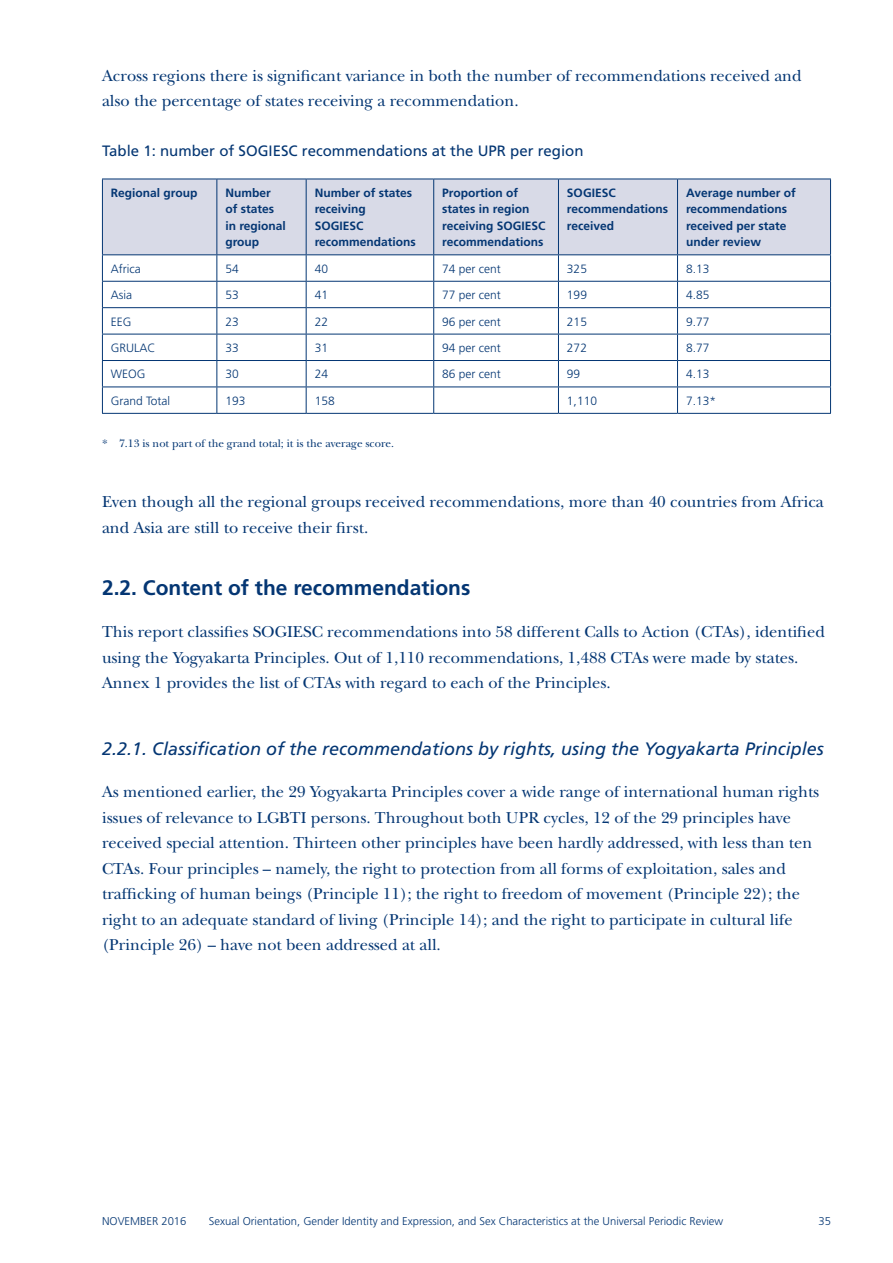
<style>
.page{position:relative;width:893px;height:1263px;background:#fff}
.page>*{position:absolute;margin:0;border:0;box-sizing:border-box;transform-origin:0 0}
.t1{font:700 21px "Frutiger";color:#043673}
.t2{font:italic 18px "Frutiger";color:#043673}
.t3{font:16.5px/25.5px "New Baskerville";color:#043673}
.t4{font:15px "Frutiger";color:#043673}
.t5{font:700 12px/16.5px "Frutiger";color:#043673}
.t6{font:300 12px "Frutiger";color:#043673}
.t7{font:300 11.25px "Frutiger";color:#043673}
.t8{font:11.25px "New Baskerville";color:#043673}
</style>
<div class="page">
<div style="left:103px;top:180px;width:727px;height:74px;background:#d8dae7"></div>
<hr style="left:102px;top:179px;width:115px;height:1px;background:#043673">
<hr style="left:102px;top:179px;width:1px;height:75px;background:#043673">
<hr style="left:217px;top:179px;width:89px;height:1px;background:#043673">
<hr style="left:216px;top:179px;width:1px;height:75px;background:#043673">
<hr style="left:306px;top:179px;width:128px;height:1px;background:#043673">
<hr style="left:306px;top:179px;width:1px;height:75px;background:#043673">
<hr style="left:434px;top:179px;width:124px;height:1px;background:#043673">
<hr style="left:433px;top:179px;width:1px;height:75px;background:#043673">
<hr style="left:558px;top:179px;width:119px;height:1px;background:#043673">
<hr style="left:558px;top:179px;width:1px;height:75px;background:#043673">
<hr style="left:677px;top:179px;width:154px;height:1px;background:#043673">
<hr style="left:677px;top:179px;width:1px;height:75px;background:#043673">
<hr style="left:830px;top:179px;width:1px;height:75px;background:#043673">
<hr style="left:102px;top:254px;width:115px;height:1px;background:#043673">
<hr style="left:217px;top:254px;width:89px;height:1px;background:#043673">
<hr style="left:306px;top:254px;width:128px;height:1px;background:#043673">
<hr style="left:434px;top:254px;width:124px;height:1px;background:#043673">
<hr style="left:558px;top:254px;width:119px;height:1px;background:#043673">
<hr style="left:677px;top:254px;width:154px;height:1px;background:#043673">
<hr style="left:102px;top:281px;width:115px;height:1px;background:#043673">
<hr style="left:217px;top:281px;width:89px;height:1px;background:#043673">
<hr style="left:306px;top:281px;width:128px;height:1px;background:#043673">
<hr style="left:434px;top:281px;width:124px;height:1px;background:#043673">
<hr style="left:558px;top:281px;width:119px;height:1px;background:#043673">
<hr style="left:677px;top:281px;width:154px;height:1px;background:#043673">
<hr style="left:102px;top:307px;width:115px;height:1px;background:#043673">
<hr style="left:217px;top:307px;width:89px;height:1px;background:#043673">
<hr style="left:306px;top:307px;width:128px;height:1px;background:#043673">
<hr style="left:434px;top:307px;width:124px;height:1px;background:#043673">
<hr style="left:558px;top:307px;width:119px;height:1px;background:#043673">
<hr style="left:677px;top:307px;width:154px;height:1px;background:#043673">
<hr style="left:102px;top:334px;width:115px;height:1px;background:#043673">
<hr style="left:217px;top:334px;width:89px;height:1px;background:#043673">
<hr style="left:306px;top:334px;width:128px;height:1px;background:#043673">
<hr style="left:434px;top:334px;width:124px;height:1px;background:#043673">
<hr style="left:558px;top:334px;width:119px;height:1px;background:#043673">
<hr style="left:677px;top:334px;width:154px;height:1px;background:#043673">
<hr style="left:102px;top:360px;width:115px;height:1px;background:#043673">
<hr style="left:217px;top:360px;width:89px;height:1px;background:#043673">
<hr style="left:306px;top:360px;width:128px;height:1px;background:#043673">
<hr style="left:434px;top:360px;width:124px;height:1px;background:#043673">
<hr style="left:558px;top:360px;width:119px;height:1px;background:#043673">
<hr style="left:677px;top:360px;width:154px;height:1px;background:#043673">
<hr style="left:102px;top:387px;width:115px;height:1px;background:#043673">
<svg style="left:102px;top:255px;width:1px;height:158px"></svg>
<hr style="left:217px;top:387px;width:89px;height:1px;background:#043673">
<svg style="left:216px;top:255px;width:1px;height:158px"></svg>
<hr style="left:306px;top:387px;width:128px;height:1px;background:#043673">
<svg style="left:306px;top:255px;width:1px;height:158px"></svg>
<hr style="left:434px;top:387px;width:124px;height:1px;background:#043673">
<svg style="left:433px;top:255px;width:1px;height:158px"></svg>
<hr style="left:558px;top:387px;width:119px;height:1px;background:#043673">
<svg style="left:558px;top:255px;width:1px;height:158px"></svg>
<hr style="left:677px;top:387px;width:154px;height:1px;background:#043673">
<svg style="left:677px;top:255px;width:1px;height:158px"></svg>
<svg style="left:830px;top:255px;width:1px;height:158px"></svg>
<hr style="left:102px;top:413px;width:115px;height:1px;background:#043673">
<hr style="left:217px;top:413px;width:89px;height:1px;background:#043673">
<hr style="left:306px;top:413px;width:128px;height:1px;background:#043673">
<hr style="left:434px;top:413px;width:124px;height:1px;background:#043673">
<hr style="left:558px;top:413px;width:119px;height:1px;background:#043673">
<hr style="left:677px;top:413px;width:154px;height:1px;background:#043673">
<p class="t3" style="left:102px;top:63px;width:701px">Across regions there is significant variance in both the number of recommendations received and also the percentage of states receiving a recommendation.</p>
<p class="t4" style="left:102px;top:142px;width:483px">Table 1: number of SOGIESC recommendations at the UPR per region</p>
<p class="t5" style="left:111px;top:184px;width:88px">Regional group</p>
<p class="t5" style="left:225px;top:184px;width:62px">Number<br>of states in regional group</p>
<p class="t5" style="left:315px;top:184px;width:103px">Number of states receiving<br>SOGIESC recommendations</p>
<p class="t5" style="left:442px;top:184px;width:105px">Proportion of states in region receiving SOGIESC recommendations</p>
<p class="t5" style="left:567px;top:184px;width:103px">SOGIESC recommendations received</p>
<p class="t5" style="left:686px;top:184px;width:111px">Average number of recommendations received per state under review</p>
<p class="t6" style="left:111px;top:262px;width:31px">Africa</p>
<p class="t6" style="left:225px;top:262px;width:15px">54</p>
<p class="t6" style="left:315px;top:262px;width:15px">40</p>
<p class="t6" style="left:442px;top:262px;width:60px">74 per cent</p>
<p class="t6" style="left:567px;top:262px;width:22px">325</p>
<p class="t6" style="left:686px;top:262px;width:25px">8.13</p>
<p class="t6" style="left:111px;top:288px;width:23px">Asia</p>
<p class="t6" style="left:225px;top:288px;width:15px">53</p>
<p class="t6" style="left:315px;top:288px;width:15px">41</p>
<p class="t6" style="left:442px;top:288px;width:60px">77 per cent</p>
<p class="t6" style="left:567px;top:288px;width:22px">199</p>
<p class="t6" style="left:686px;top:288px;width:25px">4.85</p>
<p class="t6" style="left:111px;top:315px;width:22px">EEG</p>
<p class="t6" style="left:225px;top:315px;width:15px">23</p>
<p class="t6" style="left:315px;top:315px;width:15px">22</p>
<p class="t6" style="left:442px;top:315px;width:60px">96 per cent</p>
<p class="t6" style="left:567px;top:315px;width:22px">215</p>
<p class="t6" style="left:686px;top:315px;width:25px">9.77</p>
<p class="t6" style="left:111px;top:341px;width:46px">GRULAC</p>
<p class="t6" style="left:225px;top:341px;width:15px">33</p>
<p class="t6" style="left:315px;top:341px;width:15px">31</p>
<p class="t6" style="left:442px;top:341px;width:60px">94 per cent</p>
<p class="t6" style="left:567px;top:341px;width:22px">272</p>
<p class="t6" style="left:686px;top:341px;width:25px">8.77</p>
<p class="t6" style="left:111px;top:367px;width:36px">WEOG</p>
<p class="t6" style="left:225px;top:367px;width:15px">30</p>
<p class="t6" style="left:315px;top:367px;width:15px">24</p>
<p class="t6" style="left:442px;top:367px;width:60px">86 per cent</p>
<p class="t6" style="left:567px;top:367px;width:15px">99</p>
<p class="t6" style="left:686px;top:367px;width:25px">4.13</p>
<p class="t6" style="left:111px;top:394px;width:61px">Grand Total</p>
<p class="t6" style="left:225px;top:394px;width:22px">193</p>
<p class="t6" style="left:315px;top:394px;width:22px">158</p>
<p class="t6" style="left:567px;top:394px;width:32px">1,110</p>
<p class="t6" style="left:686px;top:394px;width:32px">7.13*</p>
<p class="t8" style="left:102px;top:437px;width:294px">* 7.13 is not part of the grand total; it is the average score.</p>
<p class="t3" style="left:102px;top:489px;width:723px">Even though all the regional groups received recommendations, more than 40 countries from Africa and Asia are still to receive their first.</p>
<p class="t1" style="left:102px;top:575px;width:370px">2.2. Content of the recommendations</p>
<p class="t3" style="left:102px;top:619px;width:724px">This report classifies SOGIESC recommendations into 58 different Calls to Action (CTAs), identified using the Yogyakarta Principles. Out of 1,110 recommendations, 1,488 CTAs were made by states.<br>Annex 1 provides the list of CTAs with regard to each of the Principles.</p>
<p class="t2" style="left:102px;top:738px;width:723px">2.2.1. Classification of the recommendations by rights, using the Yogyakarta Principles</p>
<p class="t3" style="left:102px;top:779px;width:719px">As mentioned earlier, the 29 Yogyakarta Principles cover a wide range of international human rights issues of relevance to LGBTI persons. Throughout both UPR cycles, 12 of the 29 principles have received special attention. Thirteen other principles have been hardly addressed, with less than ten CTAs. Four principles – namely, the right to protection from all forms of exploitation, sales and trafficking of human beings (Principle 11); the right to freedom of movement (Principle 22); the right to an adequate standard of living (Principle 14); and the right to participate in cultural life (Principle 26) – have not been addressed at all.</p>
<p class="t7" style="left:102px;top:1214px;width:86px">NOVEMBER 2016</p>
<p class="t7" style="left:209px;top:1214px;width:516px">Sexual Orientation, Gender Identity and Expression, and Sex Characteristics at the Universal Periodic Review</p>
<p class="t7" style="left:819px;top:1214px;width:14px">35</p>
</div>
